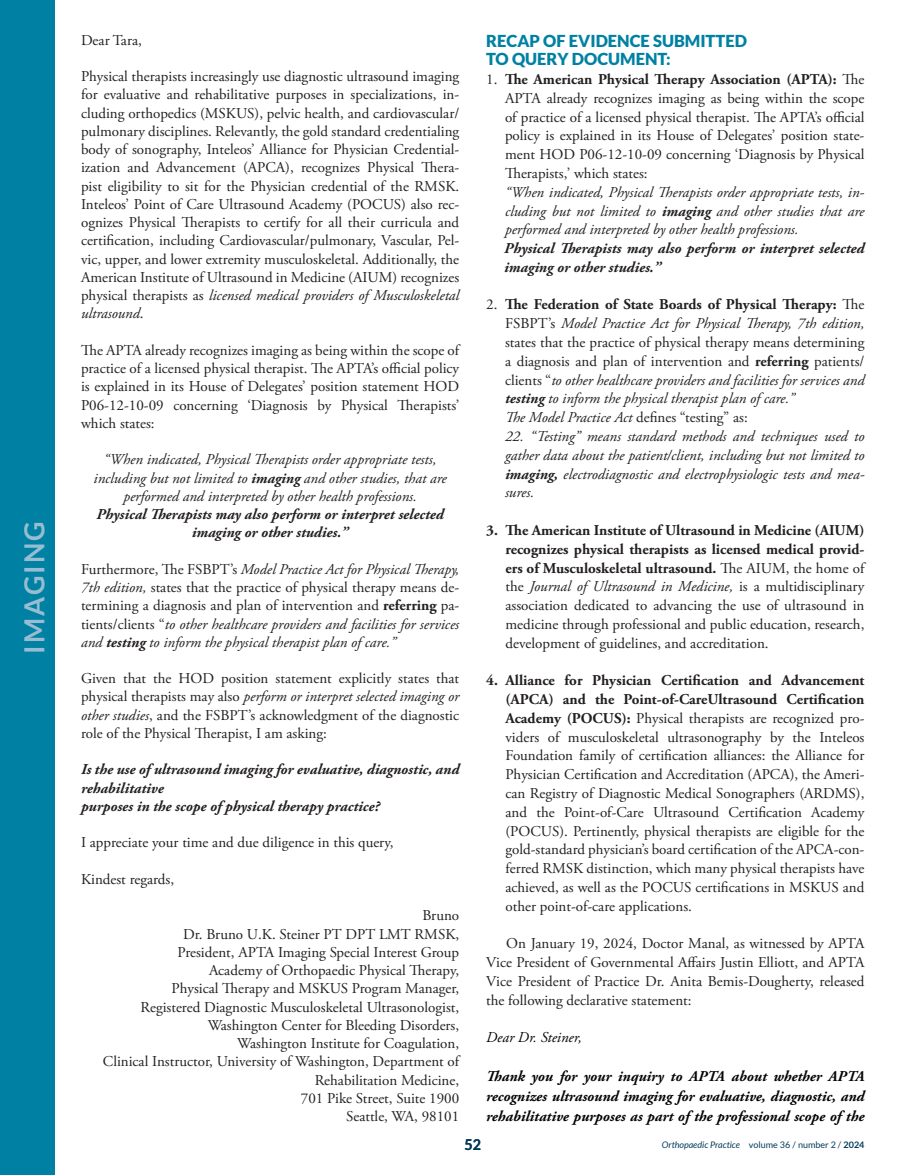
<style>
.page{position:relative;width:905px;height:1175px;background:#fff}
.page>*{position:absolute;margin:0;border:0;box-sizing:border-box;transform-origin:0 0}
.t1{font:700 27.75px "Lato";letter-spacing:.08em;color:#96bdd1}
.t2{font:900 16.5px/18.1px "Lato";color:#0081a3}
.t3{font:15px/18.3px "Adobe Garamond Pro";color:#231f20;text-align:justify}
.t4{font:italic 15px/18.8px "Adobe Garamond Pro";color:#231f20;text-align:justify}
.t5{font:italic 700 15px/18.3px "Adobe Garamond Pro";color:#231f20}
.t6{font:italic 700 15px/20px "Adobe Garamond Pro";color:#040503;text-align:justify}
.t7{font:italic 15px "Adobe Garamond Pro";color:#040503}
.t8{font:700 15px "Lato";color:#023b5a;scale:.95 1}
.t9{font:italic 9px "Lato";color:#023b5a}
.s1{font-style:italic}
.s2{font-weight:700}
.s3{font-style:normal}
.s4{font-weight:700;font-style:normal}
</style>
<div class="page">
<div style="left:0;top:0;width:54px;height:1174px;background:#0081a3"></div>
<h1 class="t1" style="left:18px;top:654px;width:134px;rotate:-90deg">IMAGING</h1>
<p class="t3" style="left:81px;top:31px;width:62px">Dear Tara,</p>
<p class="t3" style="left:81px;top:68px;width:380px">Physical therapists increasingly use diagnostic ultrasound imaging for evaluative and rehabilitative purposes in specializations, in&shy;cluding orthopedics (MSKUS), pelvic health, and cardiovascular/ pulmonary disciplines. Relevantly, the gold standard credentialing body of sonography, Inteleos’ Alliance for Physician Credential&shy;ization and Advancement (APCA), recognizes Physical Thera&shy;pist eligibility to sit for the Physician credential of the RMSK.<br>Inteleos’ Point of Care Ultrasound Academy (POCUS) also rec&shy;ognizes Physical Therapists to certify for all their curricula and certification, including Cardiovascular/pulmonary, Vascular, Pel&shy;vic, upper, and lower extremity musculoskeletal. Additionally, the American Institute of Ultrasound in Medicine (AIUM) recognizes physical therapists as <span class="s1">licensed medical providers of Musculoskeletal ultrasound</span>.</p>
<p class="t3" style="left:81px;top:341px;width:380px">The APTA already recognizes imaging as being within the scope of practice of a licensed physical therapist. The APTA’s official policy is explained in its House of Delegates’ position statement HOD P06-12-10-09 concerning ‘Diagnosis by Physical Therapists’ which states:</p>
<p class="t4" style="left:93px;top:451px;width:355px;line-height:18.3px;text-align:center">“When indicated, Physical Therapists order appropriate tests, including but not limited to <span class="s2">imaging</span> and other studies, that are performed and interpreted by other health professions.</p>
<p class="t5" style="left:96px;top:505px;width:349px;text-align:center">Physical Therapists may also perform or interpret selected imaging or other studies.”</p>
<p class="t4" style="left:81px;top:560px;width:379px;line-height:18.3px"><span class="s3">Furthermore, The FSBPT’s</span> Model Practice Act for Physical Therapy, 7th edition, <span class="s3">states that the practice of physical therapy means de&shy;termining a diagnosis and plan of intervention and</span> <span class="s4">referring</span> <span class="s3">pa&shy;tients/clients “</span>to other healthcare providers and facilities for services and <span class="s2">testing</span> to inform the physical therapist plan of care.”</p>
<p class="t3" style="left:81px;top:670px;width:380px">Given that the HOD position statement explicitly states that physical therapists may also <span class="s1">perform or interpret selected imaging or other studies</span>, and the FSBPT’s acknowledgment of the diagnostic role of the Physical Therapist, I am asking:</p>
<p class="t5" style="left:81px;top:761px;width:380px">Is the use of ultrasound imaging for evaluative, diagnostic, and rehabilitative<br>purposes in the scope of physical therapy practice?</p>
<p class="t3" style="left:81px;top:834px;width:314px">I appreciate your time and due diligence in this query,</p>
<p class="t3" style="left:81px;top:870px;width:95px">Kindest regards,</p>
<p class="t3" style="left:103px;top:907px;width:358px;text-align:right">Bruno<br>Dr. Bruno U.K. Steiner PT DPT LMT RMSK,<br>President, APTA Imaging Special Interest Group<br>Academy of Orthopaedic Physical Therapy,<br>Physical Therapy and MSKUS Program Manager,<br>Registered Diagnostic Musculoskeletal Ultrasonologist, Washington Center for Bleeding Disorders,<br>Washington Institute for Coagulation,<br>Clinical Instructor, University of Washington, Department of Rehabilitation Medicine,<br>701 Pike Street, Suite 1900<br>Seattle, WA, 98101</p>
<p class="t2" style="left:486px;top:32px;width:262px">RECAP OF EVIDENCE SUBMITTED<br>TO QUERY DOCUMENT:</p>
<p class="t3" style="left:505px;top:70px;width:361px;line-height:18.8px;text-indent:-19px">1. <span class="s2">The American Physical Therapy Association (APTA):</span> The APTA already recognizes imaging as being within the scope of practice of a licensed physical therapist. The APTA’s official policy is explained in its House of Delegates’ position state&shy;ment HOD P06-12-10-09 concerning ‘Diagnosis by Physical Therapists,’ which states:</p>
<p class="t4" style="left:505px;top:183px;width:361px">“When indicated, Physical Therapists order appropriate tests, in&shy;cluding but not limited to <span class="s2">imaging</span> and other studies that are performed and interpreted by other health professions.</p>
<p class="t5" style="left:504px;top:239px;width:361px;line-height:18.8px">Physical Therapists may also perform or interpret selected imaging or other studies.”</p>
<p class="t4" style="left:505px;top:296px;width:361px;text-align:left;text-indent:-19px"><span class="s3">2.</span> <span class="s4">The Federation of State Boards of Physical Therapy:</span> <span class="s3">The FSBPT’s</span> Model Practice Act for Physical Therapy, 7th edition, <span class="s3">states that the practice of physical therapy means determining a diagnosis and plan of intervention and</span> <span class="s4">referring</span> <span class="s3">patients/ clients “</span>to other healthcare providers and facilities for services and <span class="s2">testing</span> to inform the physical therapist plan of care.”<br>The Model Practice Act <span class="s3">defines “testing” as:</span></p>
<p class="t4" style="left:505px;top:427px;width:361px">22. “Testing” means standard methods and techniques used to gather data about the patient/client, including but not limited to <span class="s2">imaging,</span> electrodiagnostic and electrophysiologic tests and mea&shy;sures.</p>
<p class="t3" style="left:505px;top:521px;width:360px;line-height:18.8px;text-indent:-19px"><span class="s2">3. The American Institute of Ultrasound in Medicine (AIUM) recognizes physical therapists as licensed medical provid&shy;ers of Musculoskeletal ultrasound.</span> The AIUM, the home of the <span class="s1">Journal of Ultrasound in Medicine,</span> is a multidisciplinary association dedicated to advancing the use of ultrasound in medicine through professional and public education, research, development of guidelines, and accreditation.</p>
<p class="t3" style="left:505px;top:671px;width:360px;line-height:18.8px;text-indent:-19px"><span class="s2">4. Alliance for Physician Certification and Advancement (APCA) and the Point-of-CareUltrasound Certification Academy (POCUS):</span> Physical therapists are recognized pro&shy;viders of musculoskeletal ultrasonography by the Inteleos Foundation family of certification alliances: the Alliance for Physician Certification and Accreditation (APCA), the Ameri&shy;can Registry of Diagnostic Medical Sonographers (ARDMS), and the Point-of-Care Ultrasound Certification Academy (POCUS). Pertinently, physical therapists are eligible for the gold-standard physician’s board certification of the APCA-con&shy;ferred RMSK distinction, which many physical therapists have achieved, as well as the POCUS certifications in MSKUS and other point-of-care applications.</p>
<p class="t3" style="left:486px;top:934px;width:380px;line-height:18.8px;text-indent:20px">On January 19, 2024, Doctor Manal, as witnessed by APTA Vice President of Governmental Affairs Justin Elliott, and APTA Vice President of Practice Dr. Anita Bemis-Dougherty, released the following declarative statement:</p>
<p class="t7" style="left:486px;top:1028px;width:97px">Dear Dr. Steiner,</p>
<p class="t6" style="left:486px;top:1066px;width:379px">Thank you for your inquiry to APTA about whether APTA recognizes ultrasound imaging for evaluative, diagnostic, and rehabilitative purposes as part of the professional scope of the</p>
<p class="t8" style="left:464px;top:1135px;width:19px">52</p>
<p class="t9" style="left:662px;top:1139px;width:204px">Orthopaedic Practice <span class="s3">volume 36 / number 2 /</span> <span class="s4">2024</span></p>
</div>
